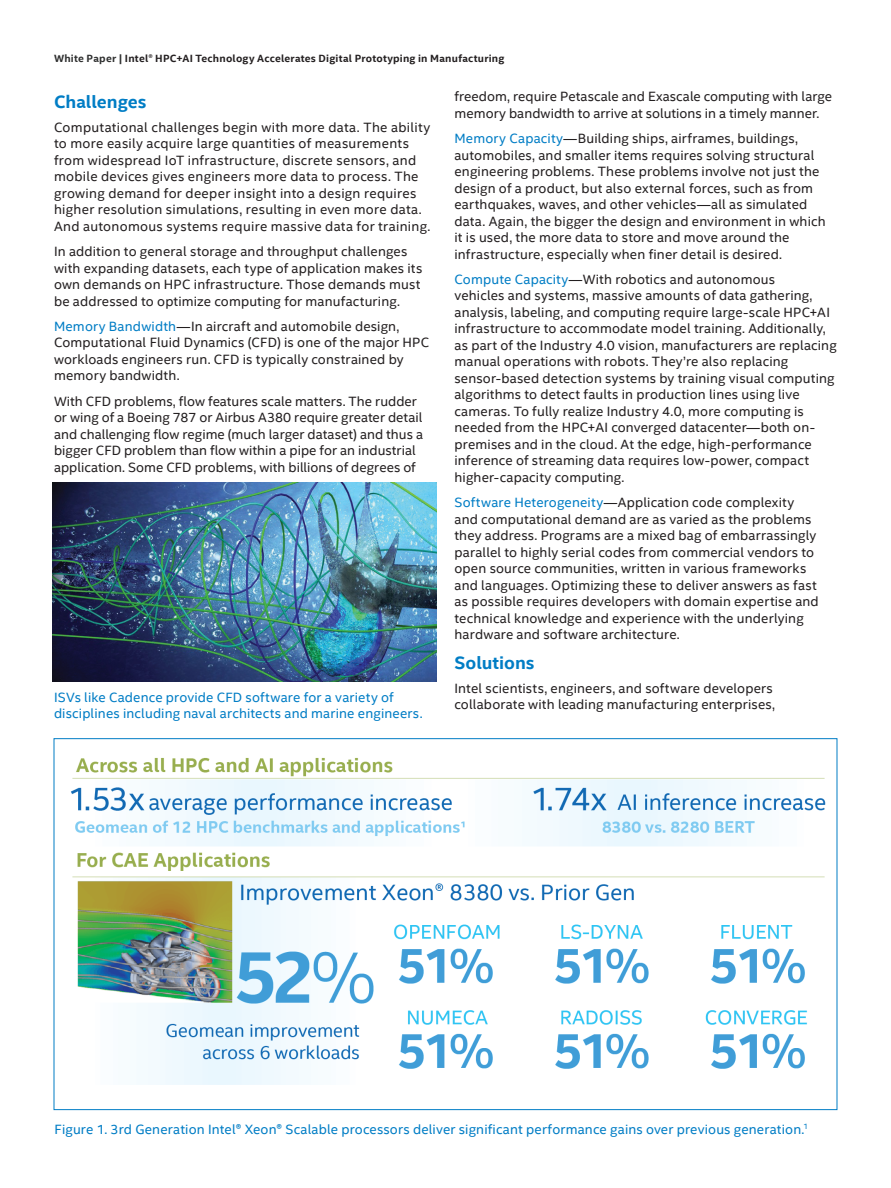
<style>
.page{position:relative;width:891px;height:1188px;background:#fff}
.page>*{position:absolute;margin:0;border:0;box-sizing:border-box;transform-origin:0 0}
.CopyHeaderBlue{font:700 18px "Intel Clear";color:#007dc5}
.MainCopy___Caption{font:13.5px/16.5px "Intel Clear";letter-spacing:.01em;color:#231f20}
.t1{font:13.5px/16.5px "Intel Clear";letter-spacing:.015em;color:#007dc5}
.t2{font:700 10.5px "Intel Clear";letter-spacing:.02em;color:#231f20}
.s1{color:#2e2f2f}
.s2{color:#007dc5}
.s3{font-weight:700}
</style>
<div class="page">
<img style="left:71px;top:758px;width:755px;height:327px">
<img style="left:52px;top:483px;width:384px;height:198px">
<p class="t2" style="left:54px;top:52px;width:452px"><span class="s1">White Paper |</span> Intel® HPC+AI Technology Accelerates Digital Prototyping in Manufacturing</p>
<p class="CopyHeaderBlue" style="left:54px;top:91px;width:94px">Challenges</p>
<p class="MainCopy___Caption" style="left:54px;top:119px;width:378px">Computational challenges begin with more data. The ability to more easily acquire large quantities of measurements from widespread IoT infrastructure, discrete sensors, and mobile devices gives engineers more data to process. The growing demand for deeper insight into a design requires higher resolution simulations, resulting in even more data.<br>And autonomous systems require massive data for training.</p>
<p class="MainCopy___Caption" style="left:54px;top:243px;width:370px">In addition to general storage and throughput challenges with expanding datasets, each type of application makes its own demands on HPC infrastructure. Those demands must be addressed to optimize computing for manufacturing.</p>
<p class="MainCopy___Caption" style="left:54px;top:318px;width:377px"><span class="s2">Memory Bandwidth</span>—In aircraft and automobile design, Computational Fluid Dynamics (CFD) is one of the major HPC workloads engineers run. CFD is typically constrained by memory bandwidth.</p>
<p class="MainCopy___Caption" style="left:54px;top:393px;width:371px">With CFD problems, flow features scale matters. The rudder or wing of a Boeing 787 or Airbus A380 require greater detail and challenging flow regime (much larger dataset) and thus a bigger CFD problem than flow within a pipe for an industrial application. Some CFD problems, with billions of degrees of</p>
<p class="MainCopy___Caption" style="left:454px;top:88px;width:379px">freedom, require Petascale and Exascale computing with large memory bandwidth to arrive at solutions in a timely manner.</p>
<p class="MainCopy___Caption" style="left:454px;top:130px;width:373px"><span class="s2">Memory Capacity</span>—Building ships, airframes, buildings, automobiles, and smaller items requires solving structural engineering problems. These problems involve not just the design of a product, but also external forces, such as from earthquakes, waves, and other vehicles—all as simulated data. Again, the bigger the design and environment in which it is used, the more data to store and move around the infrastructure, especially when finer detail is desired.</p>
<p class="MainCopy___Caption" style="left:454px;top:271px;width:384px"><span class="s2">Compute Capacity</span>—With robotics and autonomous<br>vehicles and systems, massive amounts of data gathering, analysis, labeling, and computing require large-scale HPC+AI infrastructure to accommodate model training. Additionally, as part of the Industry 4.0 vision, manufacturers are replacing manual operations with robots. They’re also replacing sensor-based detection systems by training visual computing algorithms to detect faults in production lines using live cameras. To fully realize Industry 4.0, more computing is needed from the HPC+AI converged datacenter—both on&shy;premises and in the cloud. At the edge, high-performance inference of streaming data requires low-power, compact higher-capacity computing.</p>
<p class="MainCopy___Caption" style="left:454px;top:495px;width:366px"><span class="s2">Software Heterogeneity</span>—Application code complexity and computational demand are as varied as the problems they address. Programs are a mixed bag of embarrassingly parallel to highly serial codes from commercial vendors to open source communities, written in various frameworks and languages. Optimizing these to deliver answers as fast as possible requires developers with domain expertise and technical knowledge and experience with the underlying hardware and software architecture.</p>
<p class="CopyHeaderBlue" style="left:454px;top:652px;width:82px">Solutions</p>
<p class="MainCopy___Caption" style="left:454px;top:680px;width:322px">Intel scientists, engineers, and software developers collaborate with leading manufacturing enterprises,</p>
<p class="t1" style="left:54px;top:689px;width:370px">ISVs like Cadence provide CFD software for a variety of disciplines including naval architects and marine engineers.</p>
<p class="t1" style="left:55px;top:1121px;width:755px">Figure 1. 3rd Generation Intel<span class="s3">®</span> Xeon<span class="s3">®</span> Scalable processors deliver significant performance gains over previous generation.<sup>1</sup></p>
</div>
